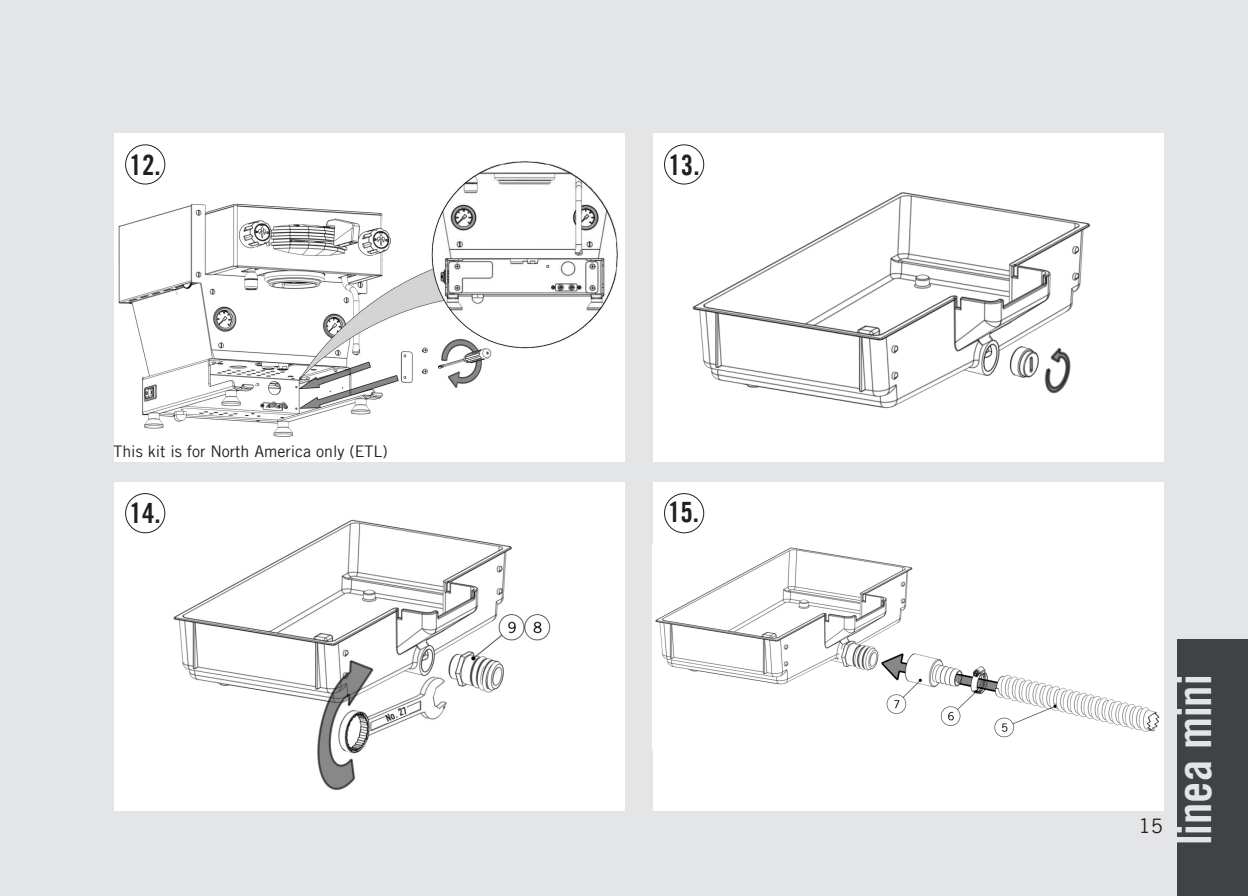
<style>
.page{position:relative;width:1248px;height:896px;background:#fff}
.page>*{position:absolute;margin:0;border:0;box-sizing:border-box;transform-origin:0 0}
.t1{font:48px "Trade Gothic LT Bold Cond Twenty";color:#e4e5e7}
.t2{font:28px "Trade Gothic LT Bold Cond Twenty";color:#231f20}
.t3{font:20px "Trade Gothic LT";color:#231f20}
.t4{font:16px "Trade Gothic LT";color:#231f20}
.t5{font:10px "Trade Gothic LT Bold Cond Twenty";color:#231f20}
</style>
<div class="page">
<div style="left:28px;top:0;width:1219px;height:896px;background:#e4e5e7"></div>
<div style="left:0;top:0;width:28px;height:896px;background:#e4e5e7"></div>
<div style="left:1176px;top:639px;width:71px;height:257px;background:#414243"></div>
<div style="left:653px;top:482px;width:510px;height:329px;background:#fff"></div>
<img style="left:655px;top:547px;width:505px;height:191px">
<div style="left:664px;top:493px;width:40px;height:40px;border:1px solid #231f20;border-radius:50%"></div>
<div style="left:653px;top:133px;width:510px;height:329px;background:#fff"></div>
<img style="left:683px;top:183px;width:408px;height:226px">
<div style="left:664px;top:145px;width:40px;height:39px;border:1px solid #231f20;border-radius:50%"></div>
<div style="left:114px;top:482px;width:510px;height:329px;background:#fff"></div>
<img style="left:173px;top:519px;width:378px;height:272px">
<div style="left:125px;top:493px;width:40px;height:40px;border:1px solid #231f20;border-radius:50%"></div>
<div style="left:114px;top:133px;width:510px;height:329px;background:#fff"></div>
<img style="left:118px;top:155px;width:500px;height:282px">
<div style="left:125px;top:145px;width:40px;height:39px;border:1px solid #231f20;border-radius:50%"></div>
<svg style="left:384px;top:705px;width:25px;height:18px"></svg>
<p class="t2" style="left:130px;top:147px;width:33px">12.</p>
<p class="t4" style="left:113px;top:441px;width:276px">This kit is for North America only (ETL)</p>
<p class="t2" style="left:130px;top:496px;width:33px">14.</p>
<p class="t5" style="left:383px;top:713px;width:24px;rotate:-23deg">No. 27</p>
<p class="t2" style="left:668px;top:147px;width:33px">13.</p>
<p class="t2" style="left:668px;top:495px;width:33px">15.</p>
<p class="t3" style="left:1138px;top:814px;width:26px">15</p>
<h1 class="t1" style="left:1164px;top:845px;width:172px;rotate:-90deg">linea mini</h1>
</div>
